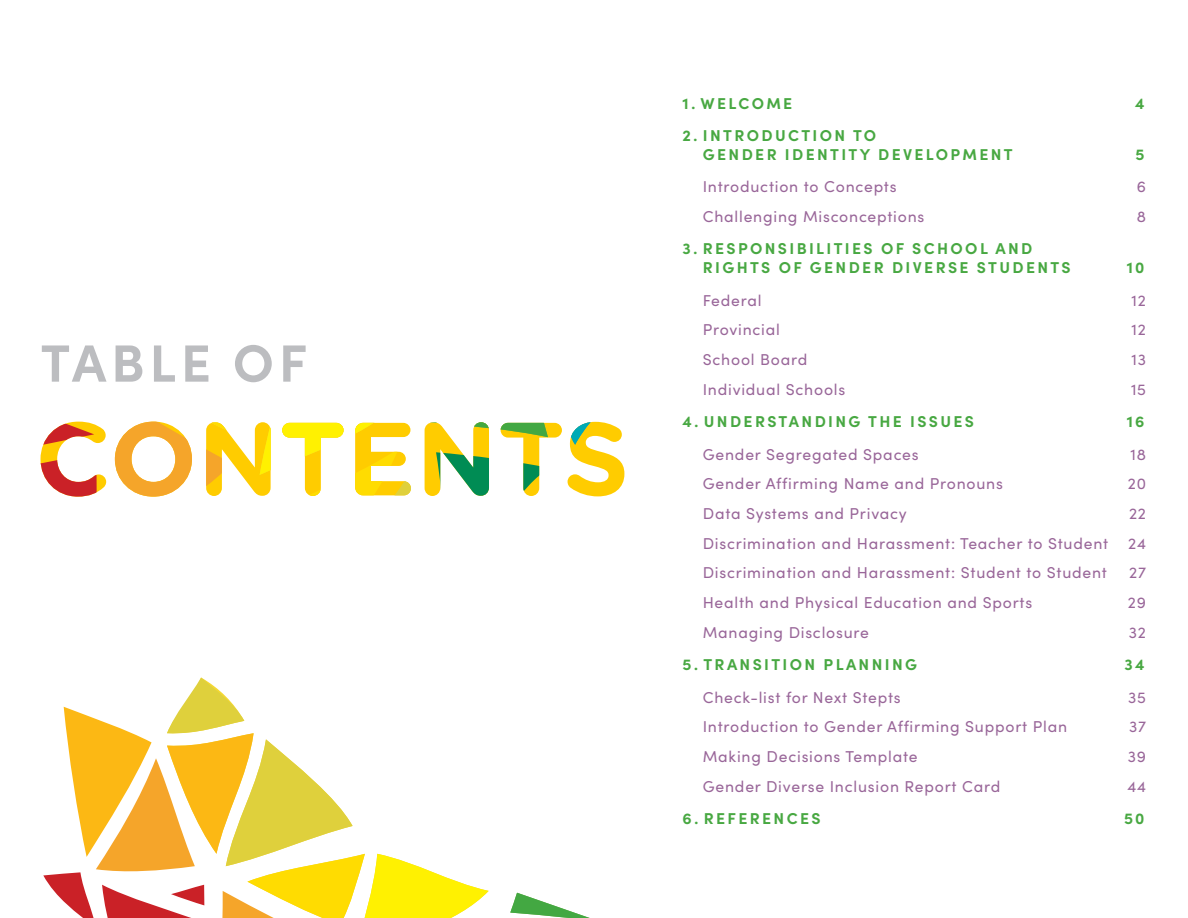
<style>
.page{position:relative;width:1188px;height:918px;background:#fff}
.page>*{position:absolute;margin:0;border:0;box-sizing:border-box;transform-origin:0 0}
.t1{font:700 52.5px "Sofia Pro";letter-spacing:.095em;color:#bcbdc0}
.t2{font:15.75px "Sofia Pro";letter-spacing:.05em;color:#969}
.t3{font:700 15.75px/18.9px "Sofia Pro";letter-spacing:.15em;color:#48a842}
</style>
<div class="page">
<svg style="left:43px;top:677px;width:547px;height:241px"></svg>
<svg style="left:104px;top:422px;width:520px;height:75px"></svg>
<svg style="left:40px;top:422px;width:57px;height:75px"></svg>
<p class="t1" style="left:41px;top:323px;width:268px">TABLE OF</p>
<p class="t3" style="left:683px;top:92px;width:111px">1. WELCOME</p>
<p class="t3" style="left:1135px;top:92px;width:11px">4</p>
<p class="t3" style="left:703px;top:125px;width:311px;text-indent:-20px">2. INTRODUCTION TO<br>GENDER IDENTITY DEVELOPMENT</p>
<p class="t3" style="left:1136px;top:144px;width:11px">5</p>
<p class="t2" style="left:703px;top:175px;width:195px">Introduction to Concepts</p>
<p class="t2" style="left:1137px;top:175px;width:11px">6</p>
<p class="t2" style="left:703px;top:205px;width:223px">Challenging Misconceptions</p>
<p class="t2" style="left:1137px;top:205px;width:11px">8</p>
<p class="t3" style="left:683px;top:238px;width:351px">3. RESPONSIBILITIES OF SCHOOL AND</p>
<p class="t3" style="left:703px;top:257px;width:369px">RIGHTS OF GENDER DIVERSE STUDENTS</p>
<p class="t3" style="left:1127px;top:257px;width:19px">10</p>
<p class="t2" style="left:703px;top:289px;width:60px">Federal</p>
<p class="t2" style="left:1132px;top:289px;width:16px">12</p>
<p class="t2" style="left:703px;top:318px;width:79px">Provincial</p>
<p class="t2" style="left:1132px;top:318px;width:16px">12</p>
<p class="t2" style="left:703px;top:348px;width:106px">School Board</p>
<p class="t2" style="left:1132px;top:348px;width:16px">13</p>
<p class="t2" style="left:703px;top:378px;width:144px">Individual Schools</p>
<p class="t2" style="left:1131px;top:378px;width:17px">15</p>
<p class="t3" style="left:683px;top:411px;width:293px">4. UNDERSTANDING THE ISSUES</p>
<p class="t3" style="left:1127px;top:411px;width:19px">16</p>
<p class="t2" style="left:703px;top:443px;width:217px">Gender Segregated Spaces</p>
<p class="t2" style="left:1131px;top:443px;width:17px">18</p>
<p class="t2" style="left:703px;top:472px;width:302px">Gender Affirming Name and Pronouns</p>
<p class="t2" style="left:1128px;top:472px;width:20px">20</p>
<p class="t2" style="left:703px;top:502px;width:206px">Data Systems and Privacy</p>
<p class="t2" style="left:1129px;top:502px;width:19px">22</p>
<p class="t2" style="left:703px;top:532px;width:407px">Discrimination and Harassment: Teacher to Student</p>
<p class="t2" style="left:1128px;top:532px;width:19px">24</p>
<p class="t2" style="left:703px;top:561px;width:406px">Discrimination and Harassment: Student to Student</p>
<p class="t2" style="left:1129px;top:561px;width:18px">27</p>
<p class="t2" style="left:703px;top:591px;width:331px">Health and Physical Education and Sports</p>
<p class="t2" style="left:1128px;top:591px;width:20px">29</p>
<p class="t2" style="left:703px;top:621px;width:168px">Managing Disclosure</p>
<p class="t2" style="left:1129px;top:621px;width:19px">32</p>
<p class="t3" style="left:683px;top:654px;width:236px">5. TRANSITION PLANNING</p>
<p class="t3" style="left:1125px;top:654px;width:21px">34</p>
<p class="t2" style="left:703px;top:686px;width:199px">Check-list for Next Stepts</p>
<p class="t2" style="left:1128px;top:686px;width:19px">35</p>
<p class="t2" style="left:703px;top:715px;width:366px">Introduction to Gender Affirming Support Plan</p>
<p class="t2" style="left:1129px;top:715px;width:19px">37</p>
<p class="t2" style="left:703px;top:745px;width:216px">Making Decisions Template</p>
<p class="t2" style="left:1128px;top:745px;width:20px">39</p>
<p class="t2" style="left:703px;top:775px;width:299px">Gender Diverse Inclusion Report Card</p>
<p class="t2" style="left:1127px;top:775px;width:20px">44</p>
<p class="t3" style="left:683px;top:808px;width:140px">6. REFERENCES</p>
<p class="t3" style="left:1124px;top:808px;width:22px">50</p>
</div>
